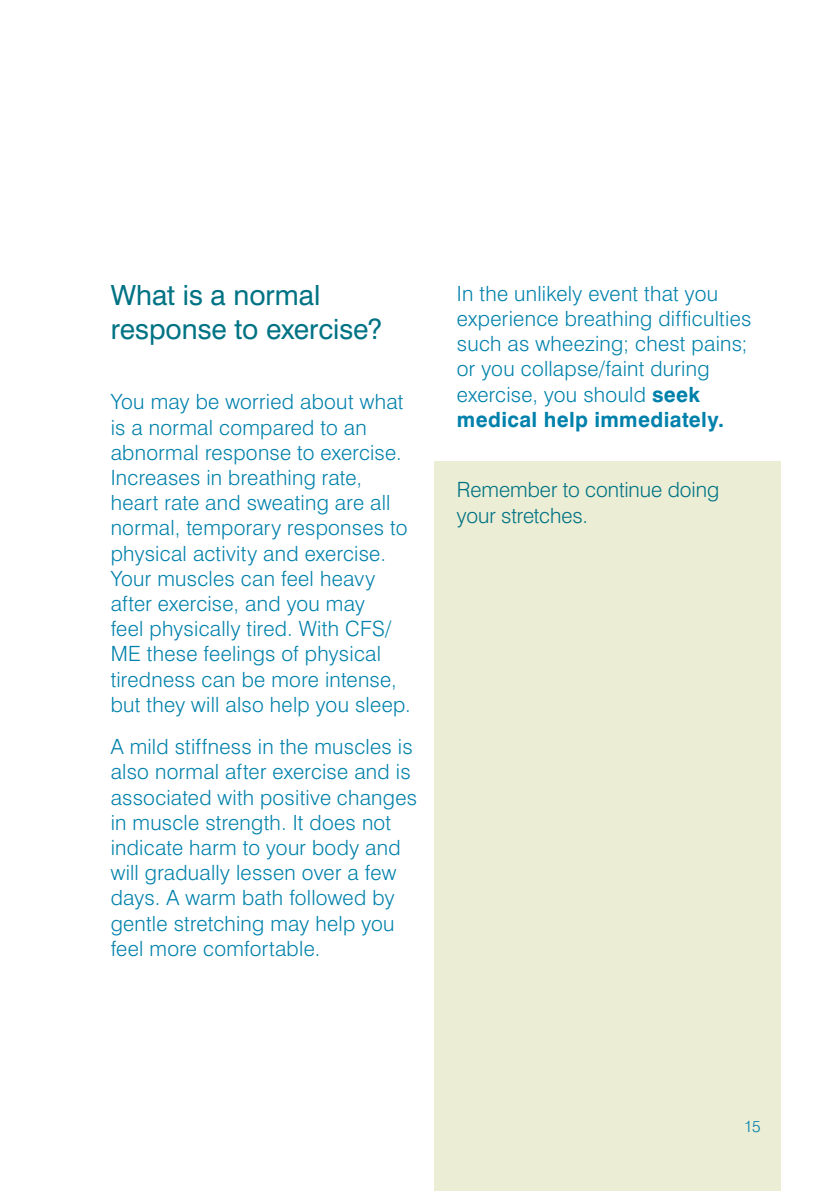
<style>
.page{position:relative;width:840px;height:1191px;background:#fff}
.page>*{position:absolute;margin:0;border:0;box-sizing:border-box;transform-origin:0 0}
.t1{font:28px/33.6px "Swiss 721 BT";color:#007384}
.t2{font:300 21px/25.2px "Swiss 721 BT";letter-spacing:.01em;color:#0081ab}
.t3{font:300 21px/25.2px "Swiss 721 BT";letter-spacing:-.005em;color:#007384}
.t4{font:300 16px "Swiss 721 BT";color:#0081ab}
.s1{font-weight:700}
</style>
<div class="page">
<div style="left:434px;top:461px;width:346px;height:730px;background:#ebedd5"></div>
<h1 class="t1" style="left:111px;top:278px;width:273px">What is a normal response to exercise?</h1>
<p class="t2" style="left:111px;top:389px;width:301px">You may be worried about what is a normal compared to an abnormal response to exercise.<br>Increases in breathing rate, heart rate and sweating are all normal, temporary responses to physical activity and exercise.<br>Your muscles can feel heavy after exercise, and you may<br>feel physically tired. With CFS/<br>ME these feelings of physical tiredness can be more intense, but they will also help you sleep.</p>
<p class="t2" style="left:111px;top:734px;width:308px">A mild stiffness in the muscles is also normal after exercise and is associated with positive changes in muscle strength. It does not indicate harm to your body and will gradually lessen over a few days. A warm bath followed by gentle stretching may help you feel more comfortable.</p>
<p class="t2" style="left:456px;top:280px;width:296px">In the unlikely event that you experience breathing difficulties such as wheezing; chest pains; or you collapse/faint during exercise, you should <span class="s1">seek medical help immediately.</span></p>
<p class="t3" style="left:456px;top:477px;width:264px">Remember to continue doing your stretches.</p>
<p class="t4" style="left:743px;top:1116px;width:18px">15</p>
</div>
